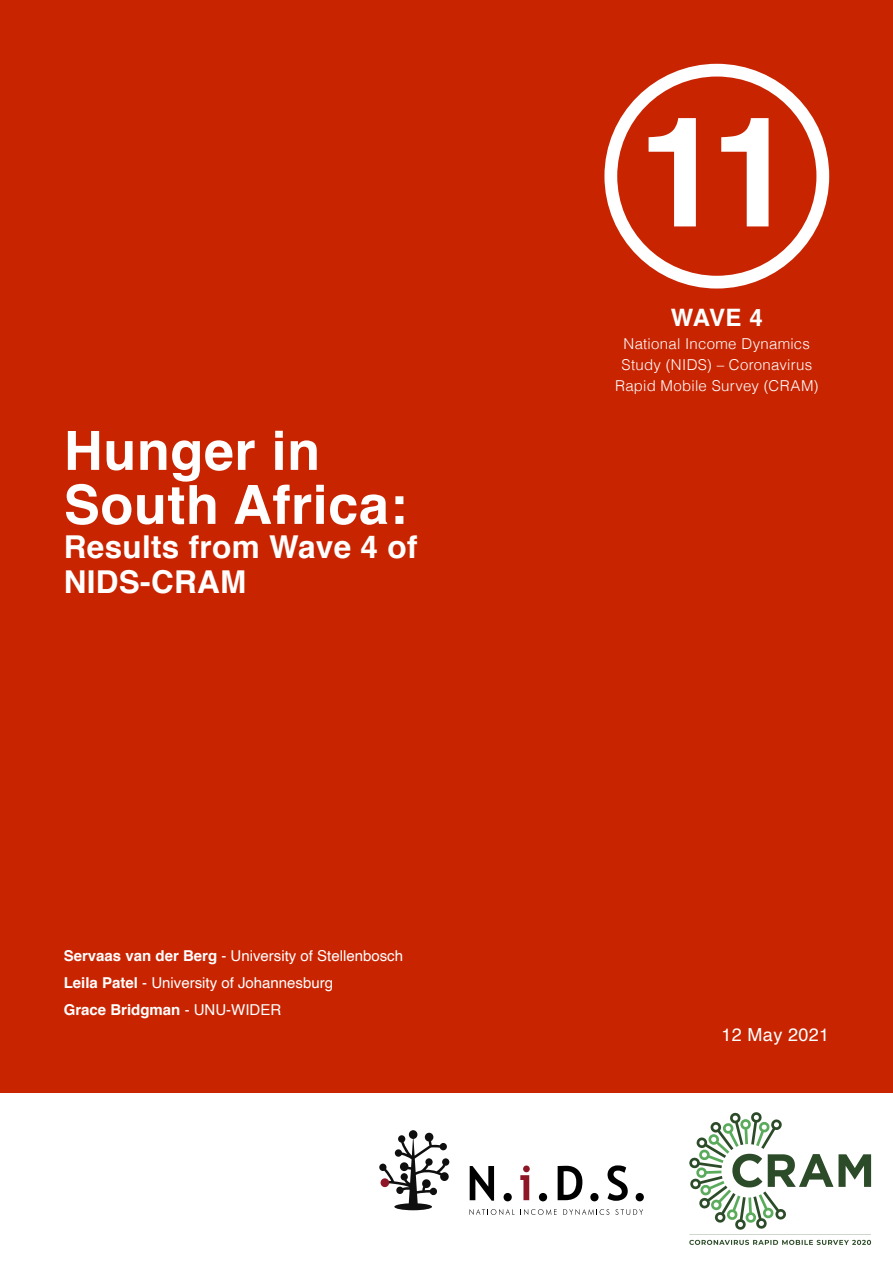
<style>
.page{position:relative;width:893px;height:1263px;background:#c92400}
.page>*{position:absolute;margin:0;border:0;box-sizing:border-box;transform-origin:0 0}
.t1{font:700 153px "Helvetica";color:#fff}
.t2{font:700 54px/54px "Helvetica";letter-spacing:.01em;color:#fff}
.t3{font:700 31.5px/34.5px "Helvetica";letter-spacing:.01em;color:#fff}
.t4{font:700 24px "Helvetica";color:#fff}
.t5{font:18px "Helvetica";letter-spacing:.02em;color:#fff}
.t6{font:15px/27px "Helvetica";color:#fff}
.t7{font:300 15px/21px "Helvetica";letter-spacing:.02em;color:#fff;text-align:center}
.s1{font-weight:700}
</style>
<div class="page">
<div style="left:604px;top:64px;width:225px;height:224px;border:13px solid #fff;border-radius:50%"></div>
<div style="left:0;top:1093px;width:893px;height:170px;background:#fff"></div>
<svg style="left:689px;top:1112px;width:182px;height:133px"></svg>
<svg style="left:379px;top:1130px;width:70px;height:80px"></svg>
<div style="left:381px;top:1178px;width:8px;height:9px;background:#8e1627;border-radius:50%"></div>
<svg style="left:470px;top:1166px;width:24px;height:35px"></svg>
<svg style="left:504px;top:1193px;width:8px;height:8px"></svg>
<svg style="left:520px;top:1165px;width:10px;height:35px"></svg>
<svg style="left:539px;top:1193px;width:8px;height:8px"></svg>
<svg style="left:558px;top:1166px;width:24px;height:34px"></svg>
<svg style="left:590px;top:1193px;width:9px;height:8px"></svg>
<svg style="left:607px;top:1165px;width:21px;height:36px"></svg>
<svg style="left:636px;top:1193px;width:8px;height:8px"></svg>
<svg style="left:469px;top:1209px;width:46px;height:6px"></svg>
<svg style="left:524px;top:1209px;width:33px;height:6px"></svg>
<svg style="left:563px;top:1209px;width:46px;height:6px"></svg>
<svg style="left:615px;top:1209px;width:28px;height:6px"></svg>
<h2 class="t2" style="left:64px;top:425px;width:345px">Hunger in<br>South Africa:</h2>
<h3 class="t3" style="left:64px;top:530px;width:355px">Results from Wave 4 of<br>NIDS-CRAM</h3>
<p class="t6" style="left:64px;top:942px;width:341px"><span class="s1">Servaas van der Berg</span> - University of Stellenbosch<br><span class="s1">Leila Patel</span> - University of Johannesburg<br><span class="s1">Grace Bridgman</span> - UNU-WIDER</p>
<h1 class="t1" style="left:638px;top:49px;width:159px">11</h1>
<h3 class="t4" style="left:671px;top:298px;width:93px">WAVE 4</h3>
<p class="t7" style="left:615px;top:332px;width:205px">National Income Dynamics<br>Study (NIDS) – Coronavirus<br>Rapid Mobile Survey (CRAM)</p>
<p class="t5" style="left:721px;top:1021px;width:109px">12 May 2021</p>
</div>
